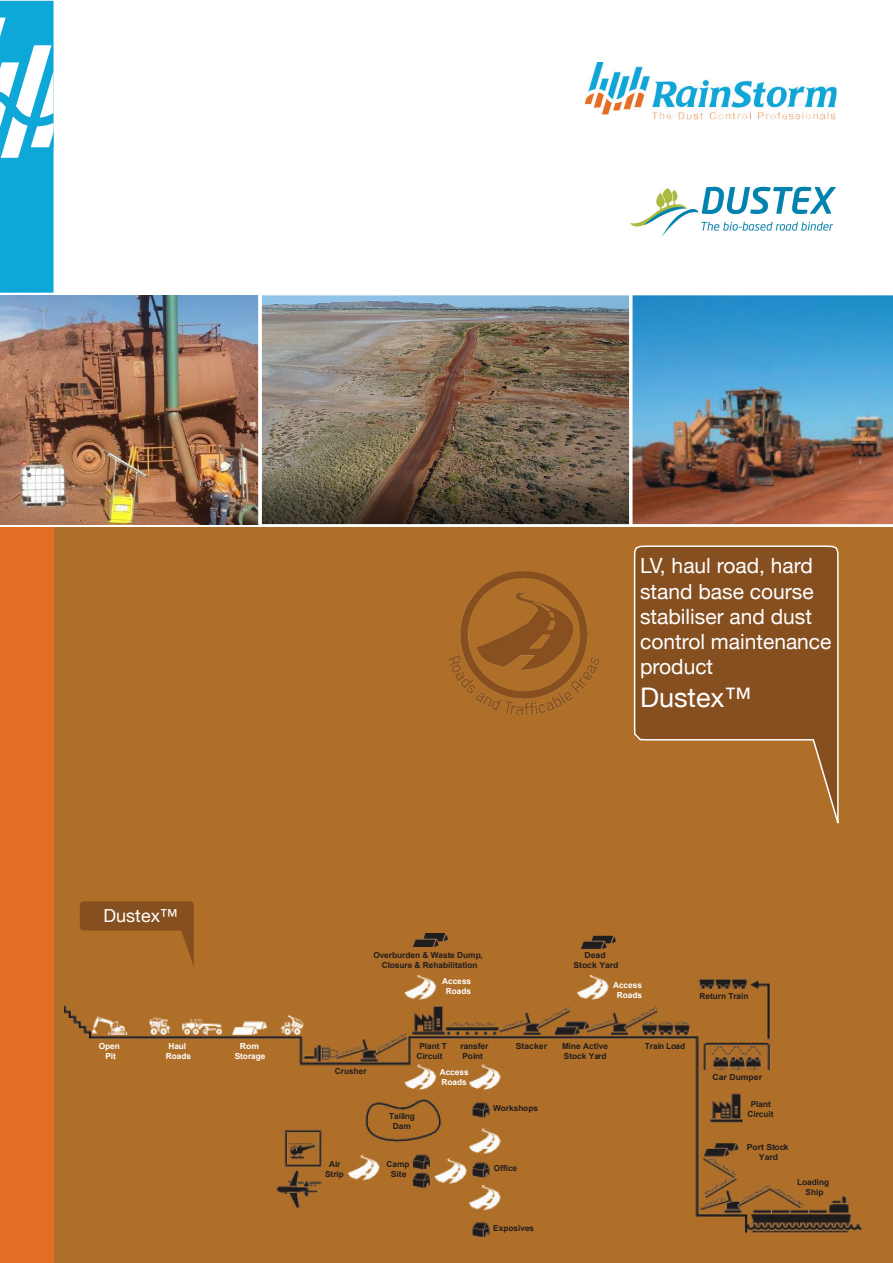
<style>
.page{position:relative;width:893px;height:1263px;background:#fff}
.page>*{position:absolute;margin:0;border:0;box-sizing:border-box;transform-origin:0 0}
.t1{font:27px "Helvetica Neue";color:#fff}
.t2{font:21px/25.2px "Helvetica Neue";color:#fff}
.t3{font:18px "Helvetica Neue";color:#fff}
.t4{font:700 8.25px/10.1px "Arial";color:#201d1e;text-align:center}
.t5{font:700 8.25px/10.1px "Arial";color:#fff;text-align:center}
.t6{font:700 8.25px/10.1px "Arial";color:#201d1e;text-align:center;scale:1.05 1}
.t7{font:700 8.25px/10.1px "Arial";color:#fff;text-align:center;scale:1.05 1}
</style>
<div class="page">
<svg style="left:0;top:1px;width:54px;height:292px"></svg>
<div style="left:54px;top:527px;width:838px;height:736px;background:#af6f29"></div>
<div style="left:0;top:527px;width:54px;height:736px;background:#e36d24"></div>
<img style="left:448px;top:571px;width:151px;height:143px">
<svg style="left:633px;top:545px;width:206px;height:279px"></svg>
<svg style="left:80px;top:901px;width:114px;height:65px"></svg>
<img style="left:64px;top:975px;width:797px;height:262px">
<img style="left:581px;top:936px;width:35px;height:13px">
<img style="left:413px;top:934px;width:35px;height:13px">
<img style="left:0;top:295px;width:629px;height:229px">
<img style="left:632px;top:295px;width:261px;height:229px">
<svg style="left:258px;top:295px;width:4px;height:230px"></svg>
<img style="left:585px;top:62px;width:251px;height:57px">
<img style="left:631px;top:186px;width:204px;height:51px">
<p class="t2" style="left:640px;top:554px;width:193px">LV, haul road, hard stand base course stabiliser and dust control maintenance product</p>
<p class="t1" style="left:640px;top:677px;width:113px">Dustex™</p>
<p class="t3" style="left:104px;top:903px;width:76px">Dustex™</p>
<p class="t4" style="left:373px;top:950px;width:111px">Overburden &amp; Waste Dump,<br>Closure &amp; Rehabilitation</p>
<p class="t5" style="left:442px;top:976px;width:30px">Access<br>Roads</p>
<p class="t5" style="left:99px;top:1041px;width:23px">Open<br>Pit</p>
<p class="t5" style="left:166px;top:1041px;width:27px">Haul<br>Roads</p>
<p class="t7" style="left:235px;top:1041px;width:31px">Rom<br>Storage</p>
<p class="t4" style="left:419px;top:1041px;width:29px">Plant T</p>
<p class="t4" style="left:460px;top:1041px;width:29px">ransfer</p>
<p class="t4" style="left:416px;top:1051px;width:27px">Circuit</p>
<p class="t4" style="left:462px;top:1051px;width:22px">Point</p>
<p class="t4" style="left:335px;top:1066px;width:33px">Crusher</p>
<p class="t5" style="left:440px;top:1067px;width:30px;text-align:left">Access<br>Roads</p>
<p class="t6" style="left:573px;top:950px;width:45px">Dead<br>Stock Yard</p>
<p class="t5" style="left:613px;top:980px;width:30px">Access<br>Roads</p>
<p class="t4" style="left:699px;top:991px;width:51px">Return Train</p>
<p class="t6" style="left:516px;top:1041px;width:31px">Stacker</p>
<p class="t4" style="left:562px;top:1041px;width:47px">Mine Active</p>
<p class="t4" style="left:645px;top:1041px;width:42px">Train Load</p>
<p class="t4" style="left:564px;top:1051px;width:44px">Stock Yard</p>
<p class="t6" style="left:712px;top:1073px;width:49px">Car Dumper</p>
<p class="t4" style="left:389px;top:1111px;width:27px">Tailing<br>Dam</p>
<p class="t4" style="left:493px;top:1104px;width:46px">Workshops</p>
<p class="t4" style="left:748px;top:1099px;width:27px">Plant<br>Circuit</p>
<p class="t4" style="left:325px;top:1160px;width:20px">Air<br>Strip</p>
<p class="t4" style="left:386px;top:1160px;width:25px">Camp<br>Site</p>
<p class="t4" style="left:494px;top:1163px;width:25px">Office</p>
<p class="t6" style="left:747px;top:1142px;width:41px">Port Stock<br>Yard</p>
<p class="t4" style="left:797px;top:1177px;width:34px">Loading<br>Ship</p>
<p class="t4" style="left:493px;top:1223px;width:42px">Exposives</p>
</div>
